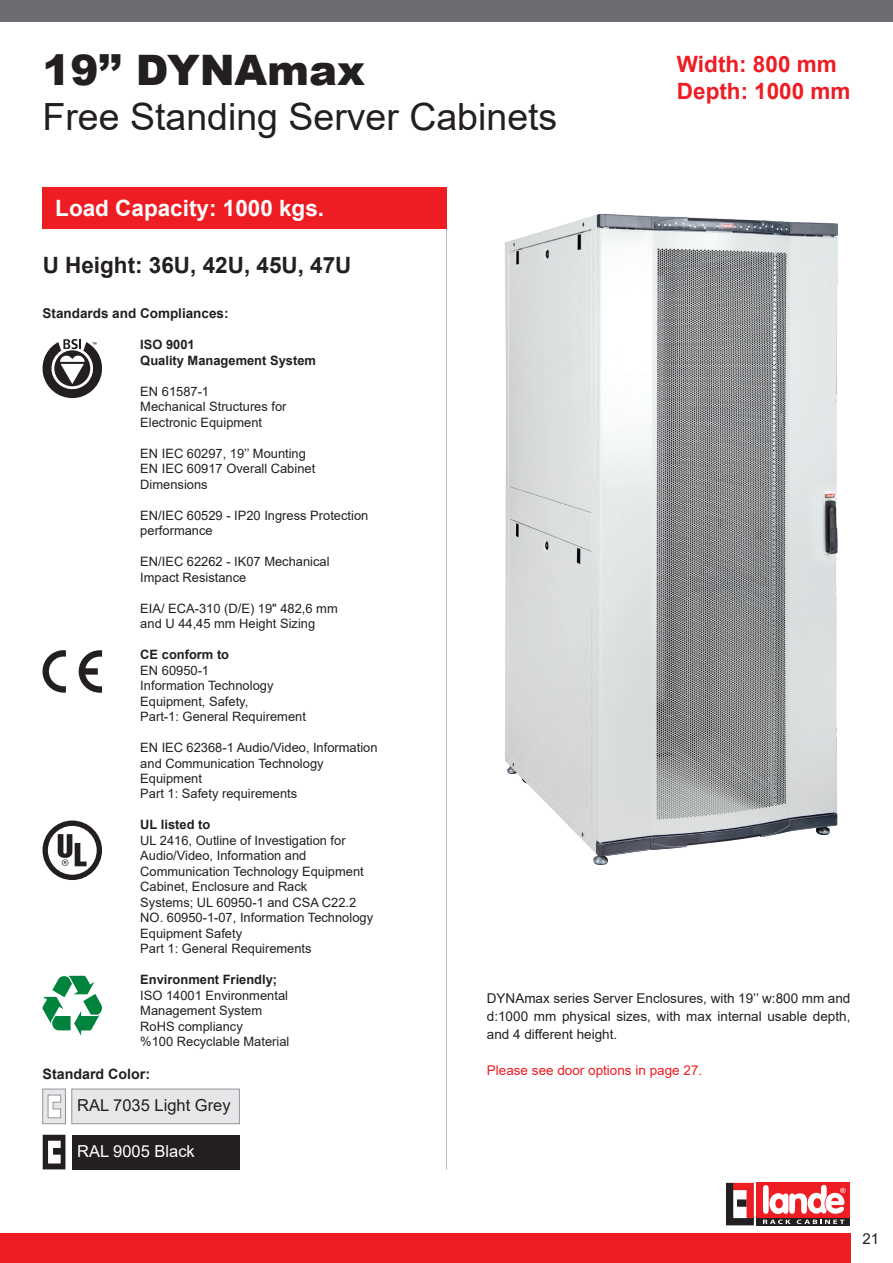
<style>
.page{position:relative;width:893px;height:1263px;background:#fff}
.page>*{position:absolute;margin:0;border:0;box-sizing:border-box;transform-origin:0 0}
.t1{font:900 42px "Arial";color:#231f20}
.t2{font:37.5px "Arial";color:#231f20}
.t3{font:700 22.5px/27px "Arial";color:#ee1d23}
.t4{font:700 22.5px "Arial";color:#231f20}
.t5{font:700 22.5px "Arial";color:#fff}
.t6{font:16.5px "Arial";color:#231f20}
.t7{font:16.5px "Arial";color:#fff}
.t8{font:15px "Arial";color:#231f20}
.t9{font:700 14.25px "Arial";color:#231f20}
.t10{font:13.5px/18px "Arial";color:#231f20;text-align:justify}
.t11{font:13.5px "Arial";color:#ee1d23}
.t12{font:700 13.5px "Arial";color:#231f20}
.t13{font:12.9px/15.5px "Arial";color:#231f20}
.t14{font:700 12.9px/15.5px "Arial";color:#231f20}
</style>
<div class="page">
<div style="left:0;top:0;width:893px;height:21px;background:#6c6d70"></div>
<div style="left:0;top:1233px;width:850px;height:30px;background:#ee1d23"></div>
<div style="left:757px;top:1217px;width:93px;height:8px;background:#231f20"></div>
<div style="left:757px;top:1183px;width:93px;height:35px;background:#ee1d23"></div>
<svg style="left:726px;top:1183px;width:28px;height:42px"></svg>
<div style="left:737px;top:1199px;width:10px;height:8px;background:#231f20"></div>
<svg style="left:763px;top:1185px;width:83px;height:39px"></svg>
<hr style="left:446px;top:196px;width:1px;height:973px;background:#bcbdc0">
<div style="left:43px;top:187px;width:404px;height:42px;background:#ee1d23"></div>
<img style="left:505px;top:213px;width:333px;height:652px">
<svg style="left:43px;top:820px;width:59px;height:60px"></svg>
<svg style="left:43px;top:976px;width:59px;height:60px"></svg>
<svg style="left:43px;top:650px;width:23px;height:43px"></svg>
<svg style="left:79px;top:650px;width:23px;height:43px"></svg>
<svg style="left:42px;top:339px;width:60px;height:60px"></svg>
<div style="left:72px;top:1089px;width:168px;height:35px;background:#e6e7e9;border:1px solid #939598"></div>
<svg style="left:42px;top:1089px;width:24px;height:35px"></svg>
<div style="left:72px;top:1135px;width:167px;height:34px;background:#231f20"></div>
<svg style="left:43px;top:1135px;width:22px;height:34px"></svg>
<h1 class="t1" style="left:43px;top:40px;width:324px">19’’ DYNAmax</h1>
<h2 class="t2" style="left:43px;top:91px;width:516px">Free Standing Server Cabinets</h2>
<h3 class="t3" style="left:677px;top:51px;width:175px">Width: 800 mm<br>Depth: 1000 mm</h3>
<h3 class="t5" style="left:55px;top:192px;width:270px">Load Capacity: 1000 kgs.</h3>
<h3 class="t4" style="left:43px;top:250px;width:310px">U Height: 36U, 42U, 45U, 47U</h3>
<p class="t12" style="left:43px;top:304px;width:188px">Standards and Compliances:</p>
<p class="t14" style="left:140px;top:337px;width:177px">ISO 9001<br>Quality Management System</p>
<p class="t13" style="left:140px;top:384px;width:148px">EN 61587-1<br>Mechanical Structures for<br>Electronic Equipment</p>
<p class="t13" style="left:140px;top:445px;width:176px">EN IEC 60297, 19’’ Mounting<br>EN IEC 60917 Overall Cabinet<br>Dimensions</p>
<p class="t13" style="left:140px;top:507px;width:230px">EN/IEC 60529 - IP20 Ingress Protection performance</p>
<p class="t13" style="left:140px;top:554px;width:191px">EN/IEC 62262 - IK07 Mechanical<br>Impact Resistance</p>
<p class="t13" style="left:140px;top:600px;width:199px">EIA/ ECA-310 (D/E) 19" 482,6 mm and U 44,45 mm Height Sizing</p>
<p class="t14" style="left:140px;top:647px;width:90px">CE conform to</p>
<p class="t13" style="left:140px;top:662px;width:167px">EN 60950-1<br>Information Technology<br>Equipment, Safety,<br>Part-1: General Requirement</p>
<p class="t13" style="left:140px;top:740px;width:239px">EN IEC 62368-1 Audio/Video, Information and Communication Technology<br>Equipment<br>Part 1: Safety requirements</p>
<p class="t14" style="left:140px;top:817px;width:72px">UL listed to</p>
<p class="t13" style="left:140px;top:832px;width:234px">UL 2416, Outline of Investigation for<br>Audio/Video, Information and<br>Communication Technology Equipment<br>Cabinet, Enclosure and Rack<br>Systems; UL 60950-1 and CSA C22.2<br>NO. 60950-1-07, Information Technology<br>Equipment Safety<br>Part 1: General Requirements</p>
<p class="t14" style="left:140px;top:972px;width:138px">Environment Friendly;</p>
<p class="t13" style="left:140px;top:987px;width:151px">ISO 14001 Environmental<br>Management System<br>RoHS compliancy<br>%100 Recyclable Material</p>
<p class="t9" style="left:43px;top:1064px;width:109px">Standard Color:</p>
<p class="t6" style="left:77px;top:1094px;width:155px">RAL 7035 Light Grey</p>
<p class="t7" style="left:77px;top:1140px;width:119px">RAL 9005 Black</p>
<p class="t10" style="left:487px;top:989px;width:365px">DYNAmax series Server Enclosures, with 19’’ w:800 mm and d:1000 mm physical sizes, with max internal usable depth, and 4 different height.</p>
<p class="t11" style="left:487px;top:1061px;width:217px">Please see door options in page 27.</p>
<p class="t8" style="left:862px;top:1228px;width:18px">21</p>
</div>
